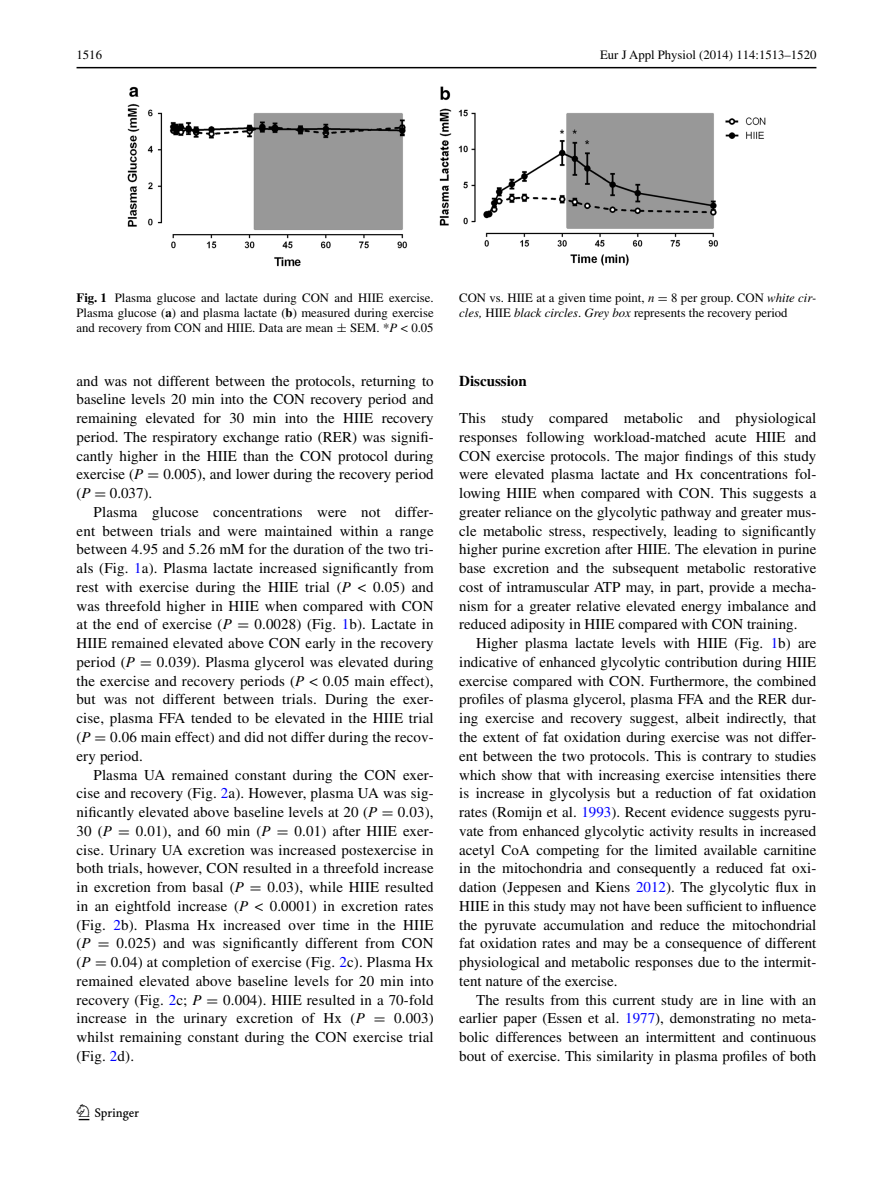
<style>
.page{position:relative;width:893px;height:1187px;background:#fff}
.page>*{position:absolute;margin:0;border:0;box-sizing:border-box;transform-origin:0 0}
.t1{font:22.5px "Springnew";color:#000}
.t2{font:15px/18.8px "Times";color:#000;text-align:justify}
.t3{font:700 15px "Times";color:#000}
.t4{font:12.75px/15px "Times";color:#000;text-align:justify}
.s1{font-weight:700}
.s2{font-family:"MTSY"}
.s3{font-style:italic}
.s4{color:#00f}
</style>
<div class="page">
<hr style="left:77px;top:67px;width:739px;height:1px;background:#000">
<img style="left:128px;top:87px;width:637px;height:179px">
<p class="t4" style="left:77px;top:48px;width:27px">1516</p>
<p class="t4" style="left:600px;top:48px;width:218px">Eur J Appl Physiol (2014) 114:1513–1520</p>
<p class="t4" style="left:77px;top:290px;width:359px"><span class="s1">Fig. 1</span> Plasma glucose and lactate during CON and HIIE exercise.<br>Plasma glucose (<span class="s1">a</span>) and plasma lactate (<span class="s1">b</span>) measured during exercise and recovery from CON and HIIE. Data are mean <span class="s2">±</span> SEM. *<span class="s3">P</span> &lt; 0.05</p>
<p class="t4" style="left:459px;top:290px;width:359px">CON vs. HIIE at a given time point, <span class="s3">n</span> <span class="s2">=</span> 8 per group. CON <span class="s3">white cir&shy;cles,</span> HIIE <span class="s3">black circles</span>. <span class="s3">Grey box</span> represents the recovery period</p>
<p class="t2" style="left:77px;top:371px;width:359px">and was not different between the protocols, returning to baseline levels 20 min into the CON recovery period and remaining elevated for 30 min into the HIIE recovery period. The respiratory exchange ratio (RER) was signifi&shy;cantly higher in the HIIE than the CON protocol during exercise (<span class="s3">P</span> <span class="s2">=</span> 0.005), and lower during the recovery period (<span class="s3">P</span> <span class="s2">=</span> 0.037).</p>
<p class="t2" style="left:76px;top:502px;width:359px;text-indent:17px">Plasma glucose concentrations were not differ&shy;ent between trials and were maintained within a range between 4.95 and 5.26 mM for the duration of the two tri&shy;als (Fig. <span class="s4">1</span>a). Plasma lactate increased significantly from rest with exercise during the HIIE trial (<span class="s3">P</span> &lt; 0.05) and was threefold higher in HIIE when compared with CON at the end of exercise (<span class="s3">P</span> <span class="s2">=</span> 0.0028) (Fig. <span class="s4">1</span>b). Lactate in HIIE remained elevated above CON early in the recovery period (<span class="s3">P</span> <span class="s2">=</span> 0.039). Plasma glycerol was elevated during the exercise and recovery periods (<span class="s3">P</span> &lt; 0.05 main effect), but was not different between trials. During the exer&shy;cise, plasma FFA tended to be elevated in the HIIE trial (<span class="s3">P</span> <span class="s2">=</span> 0.06 main effect) and did not differ during the recov&shy;ery period.</p>
<p class="t2" style="left:76px;top:765px;width:359px;text-indent:17px">Plasma UA remained constant during the CON exer&shy;cise and recovery (Fig. <span class="s4">2</span>a). However, plasma UA was sig&shy;nificantly elevated above baseline levels at 20 (<span class="s3">P</span> <span class="s2">=</span> 0.03), 30 (<span class="s3">P</span> <span class="s2">=</span> 0.01), and 60 min (<span class="s3">P</span> <span class="s2">=</span> 0.01) after HIIE exer&shy;cise. Urinary UA excretion was increased postexercise in both trials, however, CON resulted in a threefold increase in excretion from basal (<span class="s3">P</span> <span class="s2">=</span> 0.03), while HIIE resulted in an eightfold increase (<span class="s3">P</span> &lt; 0.0001) in excretion rates (Fig. <span class="s4">2</span>b). Plasma Hx increased over time in the HIIE (<span class="s3">P</span> <span class="s2">=</span> 0.025) and was significantly different from CON (<span class="s3">P</span> <span class="s2">=</span> 0.04) at completion of exercise (Fig. <span class="s4">2</span>c). Plasma Hx remained elevated above baseline levels for 20 min into recovery (Fig. <span class="s4">2</span>c; <span class="s3">P</span> <span class="s2">=</span> 0.004). HIIE resulted in a 70-fold increase in the urinary excretion of Hx (<span class="s3">P</span> <span class="s2">=</span> 0.003) whilst remaining constant during the CON exercise trial (Fig. <span class="s4">2</span>d).</p>
<h1 class="t1" style="left:79px;top:1104px;width:62px">1 3</h1>
<p class="t3" style="left:459px;top:371px;width:69px">Discussion</p>
<p class="t2" style="left:459px;top:408px;width:359px">This study compared metabolic and physiological responses following workload-matched acute HIIE and CON exercise protocols. The major findings of this study were elevated plasma lactate and Hx concentrations fol&shy;lowing HIIE when compared with CON. This suggests a greater reliance on the glycolytic pathway and greater mus&shy;cle metabolic stress, respectively, leading to significantly higher purine excretion after HIIE. The elevation in purine base excretion and the subsequent metabolic restorative cost of intramuscular ATP may, in part, provide a mecha&shy;nism for a greater relative elevated energy imbalance and reduced adiposity in HIIE compared with CON training.</p>
<p class="t2" style="left:459px;top:633px;width:359px;text-indent:17px">Higher plasma lactate levels with HIIE (Fig. <span class="s4">1</span>b) are indicative of enhanced glycolytic contribution during HIIE exercise compared with CON. Furthermore, the combined profiles of plasma glycerol, plasma FFA and the RER dur&shy;ing exercise and recovery suggest, albeit indirectly, that the extent of fat oxidation during exercise was not differ&shy;ent between the two protocols. This is contrary to studies which show that with increasing exercise intensities there is increase in glycolysis but a reduction of fat oxidation rates (Romijn et al. <span class="s4">1993</span>). Recent evidence suggests pyru&shy;vate from enhanced glycolytic activity results in increased acetyl CoA competing for the limited available carnitine in the mitochondria and consequently a reduced fat oxi&shy;dation (Jeppesen and Kiens <span class="s4">2012</span>). The glycolytic flux in HIIE in this study may not have been sufficient to influence the pyruvate accumulation and reduce the mitochondrial fat oxidation rates and may be a consequence of different physiological and metabolic responses due to the intermit&shy;tent nature of the exercise.</p>
<p class="t2" style="left:459px;top:990px;width:359px;text-indent:17px">The results from this current study are in line with an earlier paper (Essen et al. <span class="s4">1977</span>), demonstrating no meta&shy;bolic differences between an intermittent and continuous bout of exercise. This similarity in plasma profiles of both</p>
</div>
